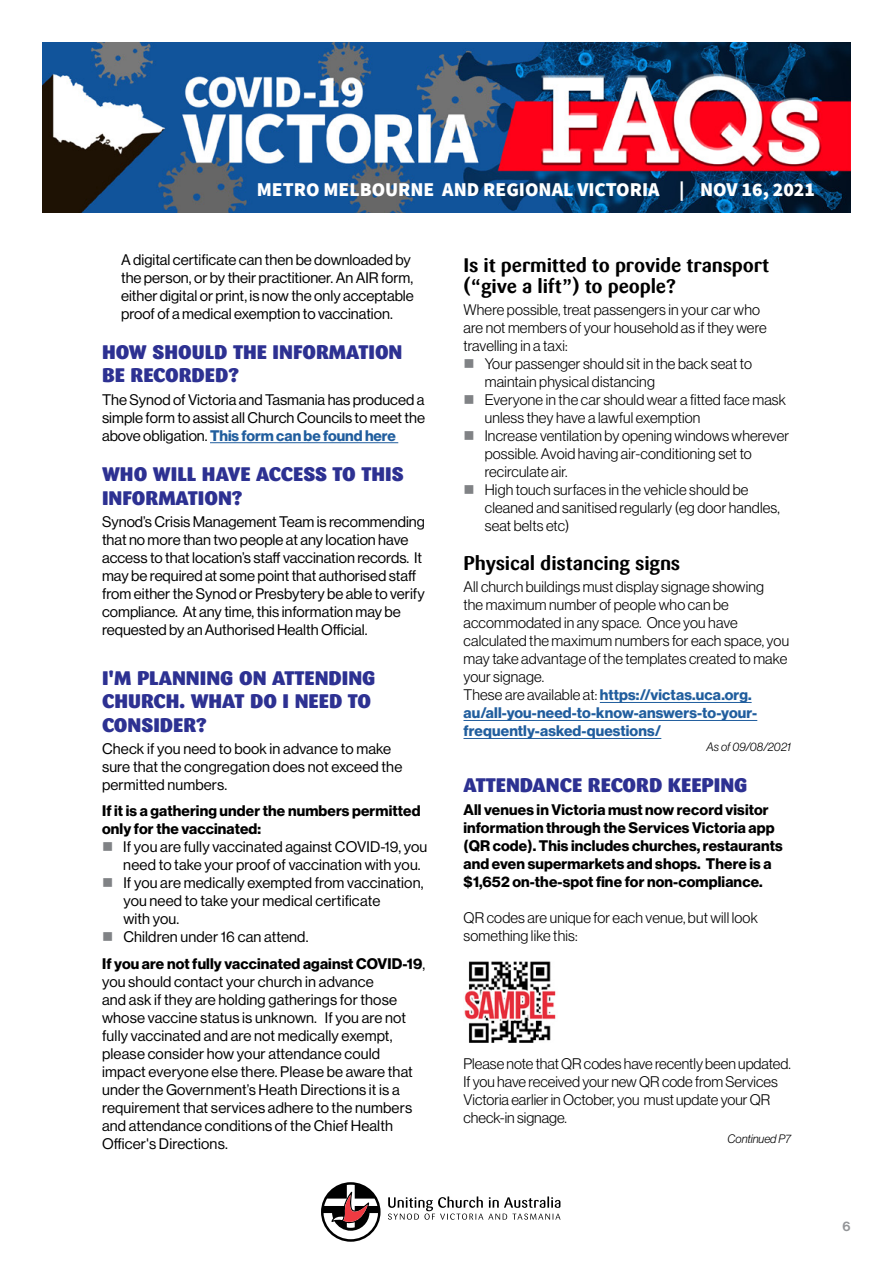
<style>
.page{position:relative;width:893px;height:1263px;background:#fff}
.page>*{position:absolute;margin:0;border:0;box-sizing:border-box;transform-origin:0 0}
.t1{font:900 19.5px/23.4px "Sari";color:#2d3192}
.t2{font:700 19.5px/21px "Sari";letter-spacing:-.01em;color:#000}
.t3{font:900 19.5px "Source Sans Pro";color:#fff}
.t4{font:15px/18px "N Haas Grotesk DS Pro 55 Rg";color:#000}
.t5{font:15px/18px "N Haas Grotesk DS Pro 45 Lt";letter-spacing:.01em;color:#000}
.t6{font:15px/18px "N Haas Grotesk DS Pro 75 Bd";letter-spacing:.01em;color:#000}
.t7{font:15px/18px "N Haas Grotesk DS Pro 75 Bd";letter-spacing:.01em;color:#215e9e}
.t8{font:13.5px "N Haas Grotesk DS Pro 65 Md";color:#939598}
.t9{font:12px "N Haas Grotesk DS Pro 46 Lt It";color:#000}
.s1{font-family:"N Haas Grotesk DS Pro 55 Rg";color:#000}
.s2{color:#808285}
.s3{font-family:"N Haas Grotesk DS Pro 55 Rg"}
.s4{font-family:"N Haas Grotesk DS Pro 45 Lt";color:#000}
</style>
<div class="page">
<svg style="left:388px;top:1196px;width:172px;height:24px"></svg>
<svg style="left:321px;top:1182px;width:60px;height:60px"></svg>
<img style="left:43px;top:43px;width:807px;height:169px">
<hr style="left:210px;top:442px;width:188px;height:1px;background:#215e9e">
<hr style="left:600px;top:702px;width:152px;height:1px;background:#215e9e">
<hr style="left:463px;top:720px;width:294px;height:1px;background:#215e9e">
<hr style="left:463px;top:738px;width:198px;height:1px;background:#215e9e">
<img style="left:464px;top:961px;width:92px;height:81px">
<h1 class="t3" style="left:257px;top:176px;width:560px">METRO MELBOURNE AND REGIONAL VICTORIA | NOV 16, 2021</h1>
<p class="t4" style="left:121px;top:250px;width:294px">A digital certificate can then be downloaded by the person, or by their practitioner. An AIR form, either digital or print, is now the only acceptable proof of a medical exemption to vaccination.</p>
<h1 class="t1" style="left:102px;top:340px;width:302px">HOW SHOULD THE INFORMATION<br>BE RECORDED?</h1>
<p class="t4" style="left:102px;top:391px;width:324px">The Synod of Victoria and Tasmania has produced a simple form to assist all Church Councils to meet the</p>
<p class="t7" style="left:102px;top:427px;width:295px"><span class="s1">above obligation.</span> This form can be found here</p>
<h1 class="t1" style="left:102px;top:462px;width:303px">WHO WILL HAVE ACCESS TO THIS<br>INFORMATION?</h1>
<p class="t4" style="left:102px;top:513px;width:324px">Synod’s Crisis Management Team is recommending that no more than two people at any location have access to that location’s staff vaccination records. It may be required at some point that authorised staff from either the Synod or Presbytery be able to verify compliance. At any time, this information may be requested by an Authorised Health Official.</p>
<h1 class="t1" style="left:102px;top:666px;width:275px">I'M PLANNING ON ATTENDING<br>CHURCH. WHAT DO I NEED TO<br>CONSIDER?</h1>
<p class="t4" style="left:102px;top:740px;width:302px">Check if you need to book in advance to make sure that the congregation does not exceed the permitted numbers.</p>
<p class="t6" style="left:102px;top:802px;width:320px">If it is a gathering under the numbers permitted only for the vaccinated:</p>
<p class="t4" style="left:123px;top:838px;width:306px;text-indent:-21px"><span class="s2">■</span> If you are fully vaccinated against COVID-19, you need to take your proof of vaccination with you.</p>
<p class="t4" style="left:123px;top:874px;width:302px;text-indent:-21px"><span class="s2">■</span> If you are medically exempted from vaccination, you need to take your medical certificate<br>with you.</p>
<p class="t4" style="left:102px;top:928px;width:208px"><span class="s2">■</span> Children under 16 can attend.</p>
<p class="t6" style="left:102px;top:955px;width:325px">If you are not fully vaccinated against COVID-19<span class="s3">,</span></p>
<p class="t4" style="left:102px;top:973px;width:312px">you should contact your church in advance<br>and ask if they are holding gatherings for those whose vaccine status is unknown. If you are not fully vaccinated and are not medically exempt, please consider how your attendance could impact everyone else there. Please be aware that under the Government’s Heath Directions it is a requirement that services adhere to the numbers and attendance conditions of the Chief Health Officer's Directions.</p>
<h1 class="t2" style="left:463px;top:255px;width:307px">Is it permitted to provide transport (“give a lift”) to people?</h1>
<p class="t5" style="left:463px;top:301px;width:305px">Where possible, treat passengers in your car who are not members of your household as if they were travelling in a taxi:</p>
<p class="t5" style="left:485px;top:355px;width:269px;text-indent:-21px"><span class="s2">■</span> Your passenger should sit in the back seat to maintain physical distancing</p>
<p class="t5" style="left:485px;top:391px;width:303px;text-indent:-21px"><span class="s2">■</span> Everyone in the car should wear a fitted face mask unless they have a lawful exemption</p>
<p class="t5" style="left:485px;top:427px;width:306px;text-indent:-21px"><span class="s2">■</span> Increase ventilation by opening windows wherever possible. Avoid having air-conditioning set to recirculate air.</p>
<p class="t5" style="left:485px;top:481px;width:297px;text-indent:-21px"><span class="s2">■</span> High touch surfaces in the vehicle should be cleaned and sanitised regularly (eg door handles, seat belts etc)</p>
<h1 class="t2" style="left:463px;top:553px;width:218px">Physical distancing signs</h1>
<p class="t5" style="left:463px;top:578px;width:327px">All church buildings must display signage showing<br>the maximum number of people who can be accommodated in any space. Once you have calculated the maximum numbers for each space, you may take advantage of the templates created to make your signage.</p>
<p class="t7" style="left:463px;top:686px;width:295px"><span class="s4">These are available at:</span> https://victas.uca.org. au/all-you-need-to-know-answers-to-your&shy;frequently-asked-questions/</p>
<p class="t9" style="left:707px;top:740px;width:86px">As of 09/08/2021</p>
<h1 class="t1" style="left:463px;top:773px;width:285px">ATTENDANCE RECORD KEEPING</h1>
<p class="t6" style="left:463px;top:800px;width:321px">All venues in Victoria must now record visitor information through the Services Victoria app (QR code). This includes churches, restaurants and even supermarkets and shops. There is a $1,652 on-the-spot fine for non-compliance.</p>
<p class="t5" style="left:463px;top:908px;width:296px">QR codes are unique for each venue, but will look something like this:</p>
<p class="t5" style="left:463px;top:1054px;width:329px">Please note that QR codes have recently been updated.<br>If you have received your new QR code from Services Victoria earlier in October, you must update your QR check-in signage.</p>
<p class="t9" style="left:727px;top:1132px;width:65px">Continued P7</p>
<p class="t8" style="left:842px;top:1218px;width:10px">6</p>
</div>
